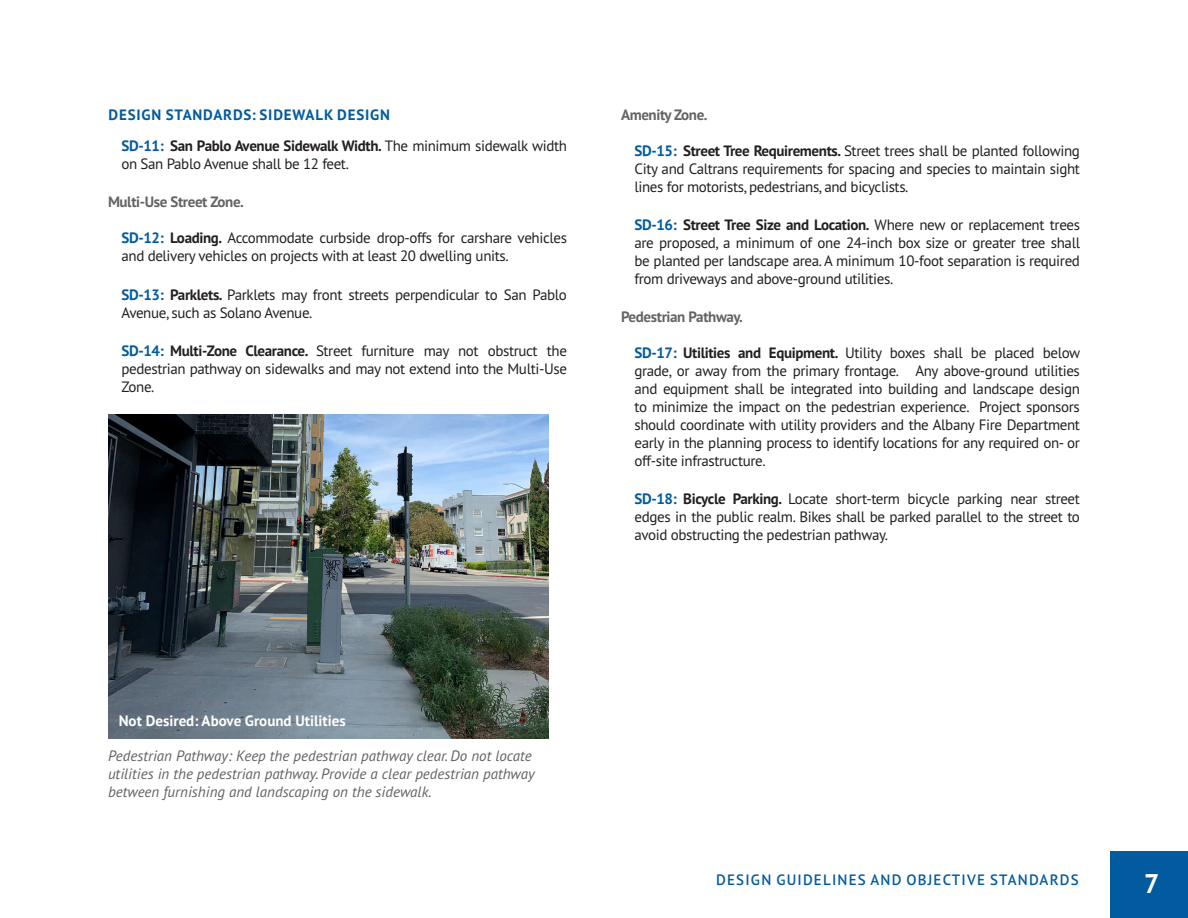
<style>
.page{position:relative;width:1188px;height:918px;background:#fff}
.page>*{position:absolute;margin:0;border:0;box-sizing:border-box;transform-origin:0 0}
.t1{font:700 27px "PT Sans Pro";color:#fff}
.t2{font:15px/18px "PT Sans Pro";letter-spacing:-.025em;color:#231f20;text-align:justify}
.Italic_Captions{font:italic 15px/18px "PT Sans Pro";color:#636366}
.Design_Guidelines_Bo{font:700 15px "PT Sans Pro";letter-spacing:-.025em;color:#636366}
.t3{font:600 15px "PT Sans Pro";letter-spacing:.08em;color:#015b9e}
.t4{font:700 15px "PT Sans Pro";color:#fff}
.Subsection_Header_Le{font:700 15px "PT Sans Pro";letter-spacing:.055em;color:#015b9e}
.s1{font-weight:700;color:#015b9e}
.s2{font-weight:700}
</style>
<div class="page">
<div style="left:1110px;top:852px;width:78px;height:66px;background:#015b9e"></div>
<img style="left:108px;top:415px;width:441px;height:324px">
<p class="Subsection_Header_Le" style="left:109px;top:104px;width:283px">DESIGN STANDARDS: SIDEWALK DESIGN</p>
<p class="t2" style="left:122px;top:136px;width:447px"><span class="s1">SD-11:</span> <span class="s2">San Pablo Avenue Sidewalk Width.</span> The minimum sidewalk width on San Pablo Avenue shall be 12 feet.</p>
<p class="Design_Guidelines_Bo" style="left:108px;top:192px;width:137px">Multi-Use Street Zone.</p>
<p class="t2" style="left:122px;top:229px;width:447px"><span class="s1">SD-12:</span> <span class="s2">Loading.</span> Accommodate curbside drop-offs for carshare vehicles and delivery vehicles on projects with at least 20 dwelling units.</p>
<p class="t2" style="left:122px;top:285px;width:447px"><span class="s1">SD-13:</span> <span class="s2">Parklets.</span> Parklets may front streets perpendicular to San Pablo<br>Avenue, such as Solano Avenue.</p>
<p class="t2" style="left:122px;top:341px;width:447px"><span class="s1">SD-14:</span> <span class="s2">Multi-Zone Clearance.</span> Street furniture may not obstruct the pedestrian pathway on sidewalks and may not extend into the Multi-Use Zone.</p>
<p class="Design_Guidelines_Bo" style="left:621px;top:104px;width:88px">Amenity Zone.</p>
<p class="t2" style="left:634px;top:141px;width:447px"><span class="s1">SD-15:</span> <span class="s2">Street Tree Requirements.</span> Street trees shall be planted following City and Caltrans requirements for spacing and species to maintain sight lines for motorists, pedestrians, and bicyclists.</p>
<p class="t2" style="left:634px;top:215px;width:447px"><span class="s1">SD-16:</span> <span class="s2">Street Tree Size and Location.</span> Where new or replacement trees are proposed, a minimum of one 24-inch box size or greater tree shall be planted per landscape area. A minimum 10-foot separation is required from driveways and above-ground utilities.</p>
<p class="Design_Guidelines_Bo" style="left:621px;top:307px;width:123px">Pedestrian Pathway.</p>
<p class="t2" style="left:634px;top:343px;width:447px"><span class="s1">SD-17:</span> <span class="s2">Utilities and Equipment.</span> Utility boxes shall be placed below grade, or away from the primary frontage. Any above-ground utilities and equipment shall be integrated into building and landscape design to minimize the impact on the pedestrian experience. Project sponsors should coordinate with utility providers and the Albany Fire Department early in the planning process to identify locations for any required on- or off-site infrastructure.</p>
<p class="t2" style="left:634px;top:490px;width:447px"><span class="s1">SD-18:</span> <span class="s2">Bicycle Parking.</span> Locate short-term bicycle parking near street edges in the public realm. Bikes shall be parked parallel to the street to avoid obstructing the pedestrian pathway.</p>
<p class="t4" style="left:119px;top:710px;width:229px">Not Desired: Above Ground Utilities</p>
<p class="Italic_Captions" style="left:108px;top:746px;width:428px">Pedestrian Pathway: Keep the pedestrian pathway clear. Do not locate utilities in the pedestrian pathway. Provide a clear pedestrian pathway between furnishing and landscaping on the sidewalk.</p>
<p class="t3" style="left:716px;top:870px;width:364px">DESIGN GUIDELINES AND OBJECTIVE STANDARDS</p>
<h1 class="t1" style="left:1144px;top:866px;width:17px">7</h1>
</div>
